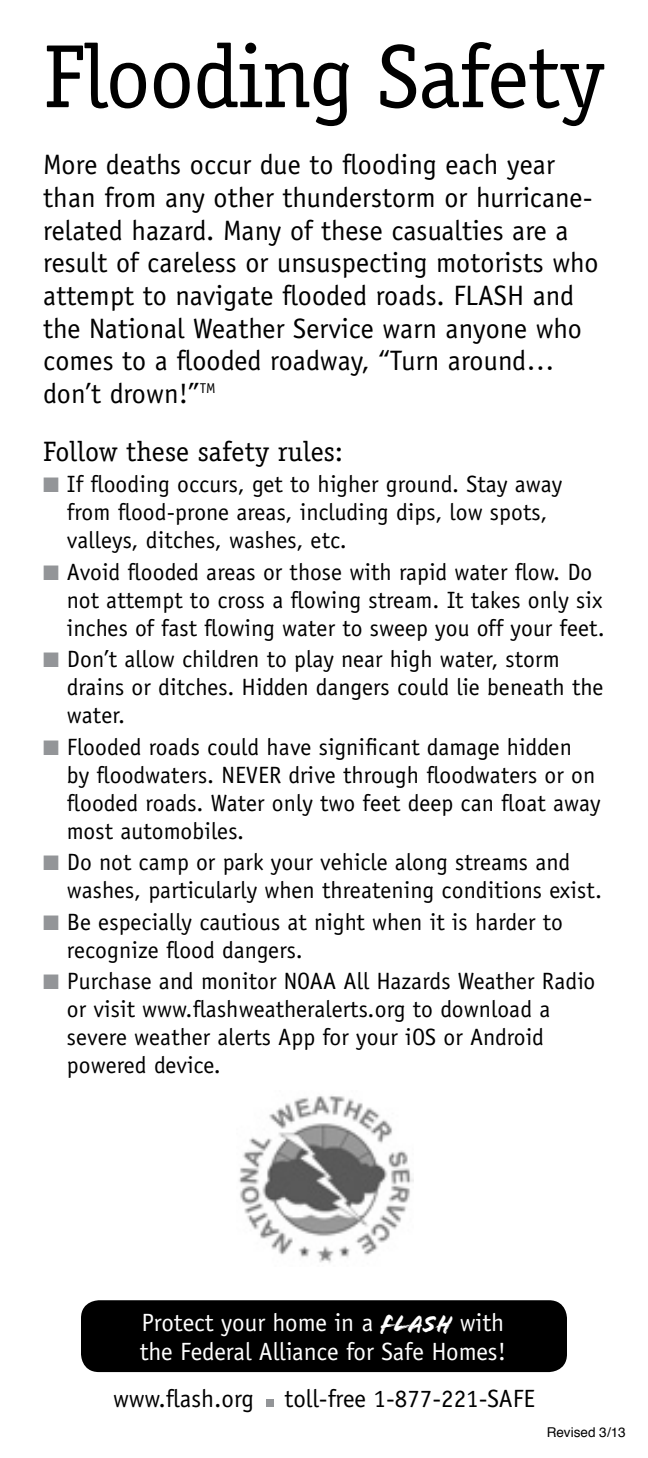
<style>
.page{position:relative;width:648px;height:1458px;background:#fff}
.page>*{position:absolute;margin:0;border:0;box-sizing:border-box;transform-origin:0 0}
.t1{font:90px "Officina Serif";letter-spacing:-.015em;color:#000}
.t2{font:28.12px/32.6px "Officina Sans";letter-spacing:.005em;color:#000}
.t3{font:28.12px "Officina Serif";letter-spacing:.005em;color:#000}
.t4{font:24.97px/29.2px "Officina Sans";color:#fff}
.t5{font:24.97px "Officina Sans";color:#000}
.t6{font:23.62px/28.1px "Officina Sans";letter-spacing:.005em;color:#000}
.t7{font:13.5px "Helvetica";color:#000}
.s1{color:#939598}
.s2{font-family:"Flood"}
</style>
<div class="page">
<div style="left:81px;top:1300px;width:486px;height:72px;background:#000;border-radius:18px"></div>
<div style="left:266px;top:1399px;width:8px;height:8px;background:#939598"></div>
<img style="left:238px;top:1095px;width:175px;height:168px">
<h1 class="t1" style="left:43px;top:24px;width:563px">Flooding Safety</h1>
<p class="t2" style="left:43px;top:149px;width:557px">More deaths occur due to flooding each year than from any other thunderstorm or hurricane&shy;related hazard. Many of these casualties are a result of careless or unsuspecting motorists who attempt to navigate flooded roads. FLASH and the National Weather Service warn anyone who comes to a flooded roadway, “Turn around… don’t drown!”<sup>TM</sup></p>
<p class="t3" style="left:43px;top:435px;width:301px">Follow these safety rules:</p>
<p class="t6" style="left:67px;top:470px;width:497px;text-indent:-24px"><span class="s1">■</span> If flooding occurs, get to higher ground. Stay away from flood-prone areas, including dips, low spots, valleys, ditches, washes, etc.</p>
<p class="t6" style="left:67px;top:558px;width:539px;text-indent:-24px"><span class="s1">■</span> Avoid flooded areas or those with rapid water flow. Do not attempt to cross a flowing stream. It takes only six inches of fast flowing water to sweep you off your feet.</p>
<p class="t6" style="left:67px;top:645px;width:538px;text-indent:-24px"><span class="s1">■</span> Don’t allow children to play near high water, storm drains or ditches. Hidden dangers could lie beneath the water.</p>
<p class="t6" style="left:67px;top:733px;width:535px;text-indent:-24px"><span class="s1">■</span> Flooded roads could have significant damage hidden<br>by floodwaters. NEVER drive through floodwaters or on flooded roads. Water only two feet deep can float away most automobiles.</p>
<p class="t6" style="left:67px;top:848px;width:537px;text-indent:-24px"><span class="s1">■</span> Do not camp or park your vehicle along streams and washes, particularly when threatening conditions exist.</p>
<p class="t6" style="left:67px;top:908px;width:498px;text-indent:-24px"><span class="s1">■</span> Be especially cautious at night when it is harder to recognize flood dangers.</p>
<p class="t6" style="left:67px;top:967px;width:530px;text-indent:-24px"><span class="s1">■</span> Purchase and monitor NOAA All Hazards Weather Radio or visit www.flashweatheralerts.org to download a severe weather alerts App for your iOS or Android powered device.</p>
<p class="t4" style="left:140px;top:1308px;width:368px">Protect your home in a <span class="s2">FLASH</span> with the Federal Alliance for Safe Homes!</p>
<p class="t5" style="left:113px;top:1384px;width:423px">www.flash.org toll-free 1-877-221-SAFE</p>
<p class="t7" style="left:547px;top:1422px;width:80px">Revised 3/13</p>
</div>
